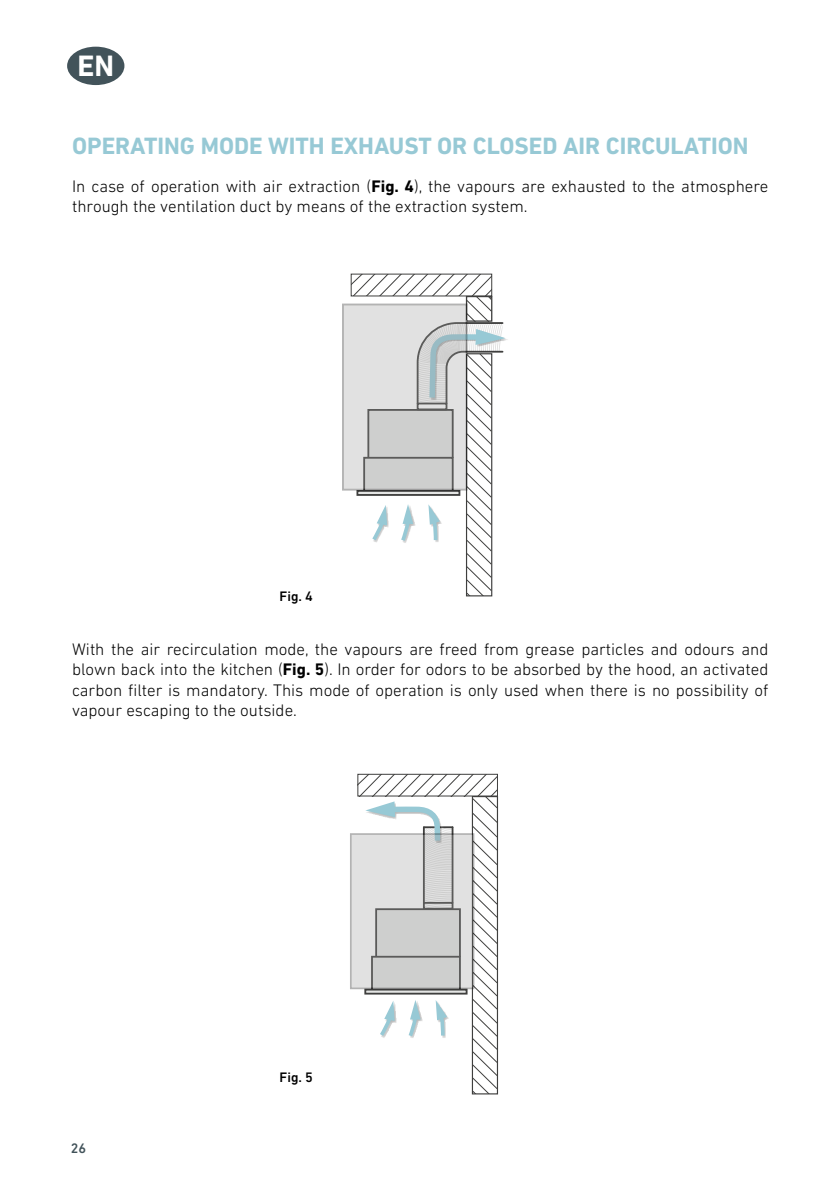
<style>
.page{position:relative;width:840px;height:1191px;background:#fff}
.page>*{position:absolute;margin:0;border:0;box-sizing:border-box;transform-origin:0 0}
.t1{font:700 30px "DIN Next LT Pro";color:#fff}
.t2{font:700 24px "DIN Next LT Pro";color:#97c9d5}
.t3{font:300 17px/20.4px "DIN Next LT Pro";color:#000;text-align:justify}
.t4{font:500 14px "DIN Next LT Pro";color:#000}
.t5{font:500 14px "DIN Next LT Pro";color:#42535a}
.s1{font-weight:700}
</style>
<div class="page">
<div style="left:67px;top:47px;width:57px;height:38px;background:#42535a;border-radius:50%"></div>
<svg style="left:351px;top:274px;width:154px;height:322px"></svg>
<svg style="left:345px;top:306px;width:119px;height:181px;fill:#e1e1e1"></svg>
<div style="left:471px;top:796px;width:27px;height:298px;border:1px solid #3f3f3e"></div>
<svg style="left:357px;top:774px;width:140px;height:319px"></svg>
<svg style="left:353px;top:836px;width:118px;height:150px;fill:#dcdcdc"></svg>
<h1 class="t1" style="left:77px;top:48px;width:38px">EN</h1>
<h2 class="t2" style="left:72px;top:132px;width:677px">OPERATING MODE WITH EXHAUST OR CLOSED AIR CIRCULATION</h2>
<p class="t3" style="left:72px;top:175px;width:697px">In case of operation with air extraction (<span class="s1">Fig. 4</span>), the vapours are exhausted to the atmosphere through the ventilation duct by means of the extraction system.</p>
<p class="t4" style="left:279px;top:588px;width:35px">Fig. 4</p>
<p class="t3" style="left:72px;top:639px;width:697px">With the air recirculation mode, the vapours are freed from grease particles and odours and blown back into the kitchen (<span class="s1">Fig. 5</span>). In order for odors to be absorbed by the hood, an activated carbon filter is mandatory. This mode of operation is only used when there is no possibility of vapour escaping to the outside.</p>
<p class="t5" style="left:71px;top:1139px;width:17px">26</p>
<p class="t4" style="left:279px;top:1068px;width:35px">Fig. 5</p>
</div>
